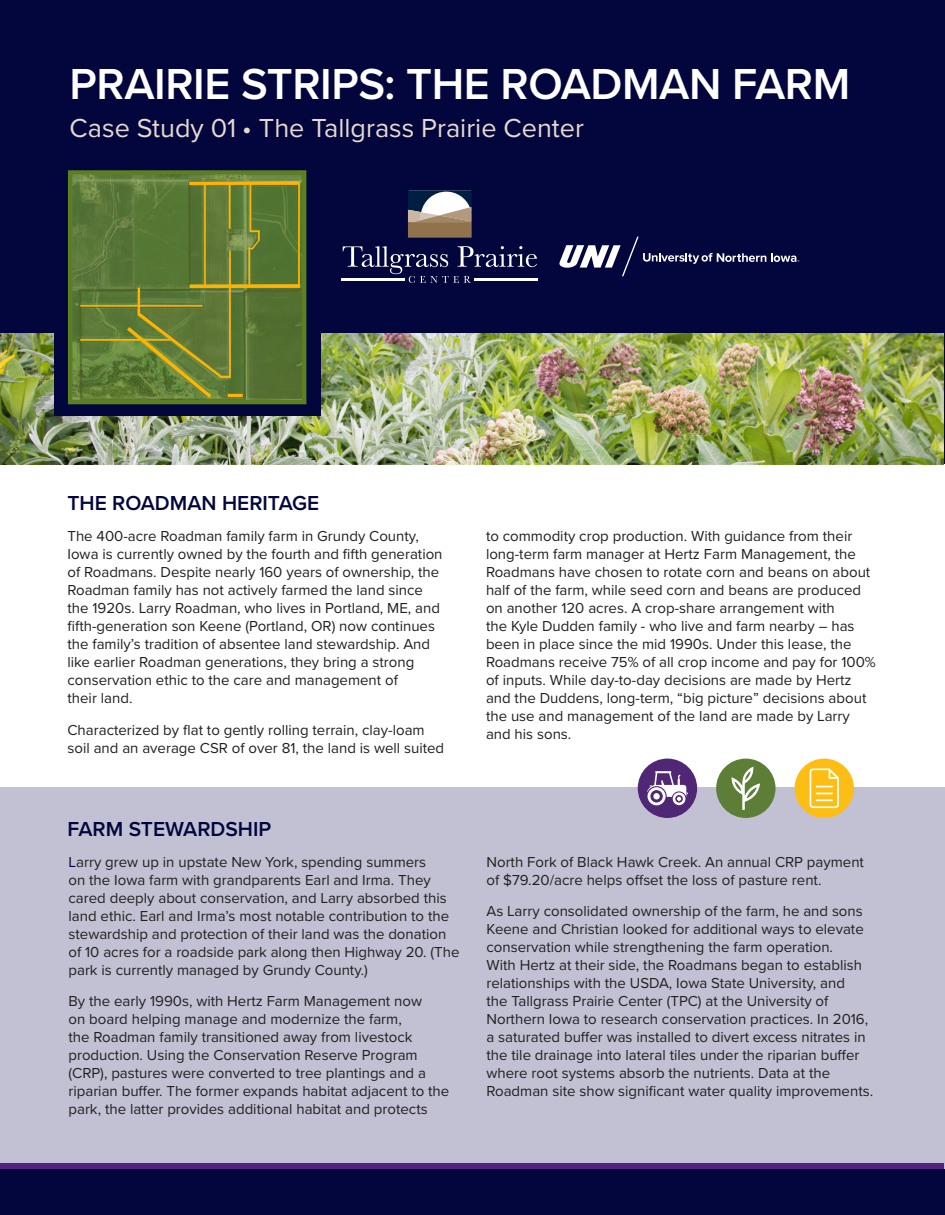
<style>
.page{position:relative;width:945px;height:1215px;background:#fff}
.page>*{position:absolute;margin:0;border:0;box-sizing:border-box;transform-origin:0 0}
.t1{font:600 45px "Proxima Nova";letter-spacing:-.01em;color:#fff}
.t2{font:27px "Proxima Nova";color:#e6dad0}
.Bookmania_14_pt_subhead{font:600 21px "Proxima Nova";color:#02063d}
.Bookmania_14_pt_subhead-2{font:15px/18px "Proxima Nova";color:#231f20}
.s1{color:#02063d}
</style>
<div class="page">
<img style="left:0;top:332px;width:943px;height:132px">
<div style="left:0;top:787px;width:945px;height:422px;background:#c1c1d3"></div>
<div style="left:0;top:0;width:945px;height:332px;background:#02063d"></div>
<div style="left:638px;top:759px;width:59px;height:59px;background:#4f2774;border-radius:50%"></div>
<svg style="left:647px;top:771px;width:41px;height:34px"></svg>
<div style="left:716px;top:759px;width:59px;height:59px;background:#5d7e37;border-radius:50%"></div>
<svg style="left:731px;top:767px;width:29px;height:43px"></svg>
<div style="left:795px;top:759px;width:59px;height:59px;background:#fcbe15;border-radius:50%"></div>
<svg style="left:810px;top:768px;width:29px;height:40px"></svg>
<div style="left:54px;top:159px;width:266px;height:257px;background:#02063d"></div>
<svg style="left:408px;top:190px;width:64px;height:48px;background:#968d83"></svg>
<svg style="left:343px;top:246px;width:194px;height:37px"></svg>
<hr style="left:474px;top:280px;width:64px;height:1px;background:#fff">
<hr style="left:341px;top:280px;width:64px;height:1px;background:#fff">
<hr style="left:474px;top:278px;width:64px;height:1px;background:#fff">
<hr style="left:341px;top:278px;width:64px;height:1px;background:#fff">
<img style="left:73px;top:175px;width:228px;height:224px">
<div style="left:68px;top:170px;width:238px;height:234px;border:4px solid #5e7e23"></div>
<svg style="left:559px;top:237px;width:240px;height:39px"></svg>
<div style="left:1px;top:1163px;width:943px;height:24px;background:#52227f"></div>
<div style="left:0;top:1169px;width:945px;height:46px;background:#02063d"></div>
<p class="t1" style="left:70px;top:50px;width:782px">PRAIRIE STRIPS: THE ROADMAN FARM</p>
<p class="t2" style="left:70px;top:107px;width:516px">Case Study 01 • The Tallgrass Prairie Center</p>
<p class="Bookmania_14_pt_subhead" style="left:68px;top:487px;width:253px">THE ROADMAN HERITAGE</p>
<p class="Bookmania_14_pt_subhead-2" style="left:68px;top:526px;width:377px">The 400-acre Roadman family farm in Grundy County, Iowa is currently owned by the fourth and fifth generation of Roadmans. Despite nearly 160 years of ownership, the Roadman family has not actively farmed the land since the 1920s. Larry Roadman, who lives in Portland, ME, and fifth-generation son Keene (Portland, OR) now continues the family’s tradition of absentee land stewardship. And like earlier Roadman generations, they bring a strong conservation ethic to the care and management of<br>their land.</p>
<p class="Bookmania_14_pt_subhead-2" style="left:68px;top:720px;width:378px">Characterized by flat to gently rolling terrain, clay-loam soil and an average CSR of over 81, the land is well suited</p>
<p class="Bookmania_14_pt_subhead" style="left:68px;top:813px;width:205px">FARM STEWARDSHIP</p>
<p class="Bookmania_14_pt_subhead-2" style="left:69px;top:852px;width:393px"><span class="s1">L</span>arry grew up in upstate New York, spending summers<br>on the Iowa farm with grandparents Earl and Irma. They cared deeply about conservation, and Larry absorbed this land ethic. Earl and Irma’s most notable contribution to the stewardship and protection of their land was the donation of 10 acres for a roadside park along then Highway 20. (The park is currently managed by Grundy County.)</p>
<p class="Bookmania_14_pt_subhead-2" style="left:69px;top:992px;width:382px">By the early 1990s, with Hertz Farm Management now<br>on board helping manage and modernize the farm,<br>the Roadman family transitioned away from livestock production. Using the Conservation Reserve Program (CRP), pastures were converted to tree plantings and a riparian buffer. The former expands habitat adjacent to the park, the latter provides additional habitat and protects</p>
<p class="Bookmania_14_pt_subhead-2" style="left:486px;top:526px;width:391px">to commodity crop production. With guidance from their long-term farm manager at Hertz Farm Management, the Roadmans have chosen to rotate corn and beans on about half of the farm, while seed corn and beans are produced on another 120 acres. A crop-share arrangement with<br>the Kyle Dudden family - who live and farm nearby – has been in place since the mid 1990s. Under this lease, the Roadmans receive 75% of all crop income and pay for 100% of inputs. While day-to-day decisions are made by Hertz and the Duddens, long-term, “big picture” decisions about the use and management of the land are made by Larry and his sons.</p>
<p class="Bookmania_14_pt_subhead-2" style="left:487px;top:852px;width:379px">North Fork of Black Hawk Creek. An annual CRP payment of $79.20/acre helps offset the loss of pasture rent.</p>
<p class="Bookmania_14_pt_subhead-2" style="left:487px;top:902px;width:388px">As Larry consolidated ownership of the farm, he and sons Keene and Christian looked for additional ways to elevate conservation while strengthening the farm operation.<br>With Hertz at their side, the Roadmans began to establish relationships with the USDA, Iowa State University, and<br>the Tallgrass Prairie Center (TPC) at the University of Northern Iowa to research conservation practices. In 2016, a saturated buffer was installed to divert excess nitrates in the tile drainage into lateral tiles under the riparian buffer where root systems absorb the nutrients. Data at the Roadman site show significant water quality improvements.</p>
</div>
